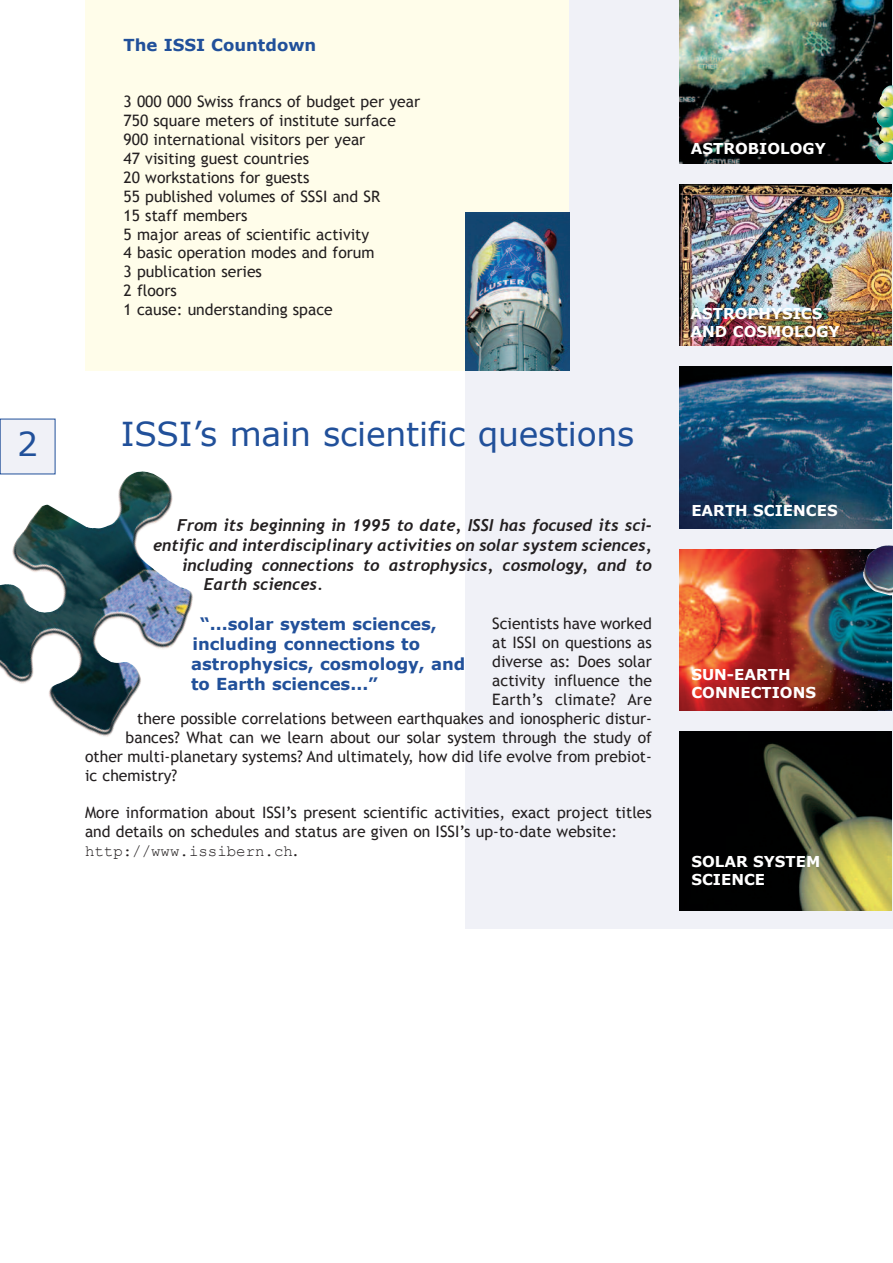
<style>
.page{position:relative;width:893px;height:1263px;background:#fff}
.page>*{position:absolute;margin:0;border:0;box-sizing:border-box;transform-origin:0 0}
.t1{font:33px "Verdana";letter-spacing:-.005em;color:#21509a}
.t2{font:italic 700 16.5px "Trebuchet";color:#231f20}
.t3{font:700 16.5px/19.8px "Verdana";color:#21509a}
.t4{font:15.75px/18.9px "Trebuchet MS";color:#231f20}
.t5{font:15.75px "Trebuchet MS";letter-spacing:.02em;color:#231f20}
.t6{font:700 15px/18px "Verdana";color:#fff}
.s1{font-family:"Courier New"}
</style>
<div class="page">
<div style="left:465px;top:0;width:428px;height:928px;background:#f0f1f7"></div>
<img style="left:679px;top:0;width:213px;height:164px">
<img style="left:679px;top:184px;width:213px;height:162px">
<img style="left:679px;top:367px;width:213px;height:161px">
<img style="left:679px;top:549px;width:213px;height:162px">
<img style="left:679px;top:731px;width:213px;height:179px">
<div style="left:85px;top:0;width:484px;height:371px;background:#fffdea"></div>
<img style="left:465px;top:212px;width:104px;height:159px">
<div style="left:0;top:419px;width:55px;height:55px;background:#f0f1f7"></div>
<img style="left:12px;top:471px;width:181px;height:266px">
<p class="t3" style="left:124px;top:34px;width:194px">The ISSI Countdown</p>
<p class="t4" style="left:124px;top:92px;width:298px">3 000 000 Swiss francs of budget per year<br>750 square meters of institute surface<br>900 international visitors per year<br>47 visiting guest countries<br>20 workstations for guests<br>55 published volumes of SSSI and SR<br>15 staff members<br>5 major areas of scientific activity<br>4 basic operation modes and forum<br>3 publication series<br>2 floors<br>1 cause: understanding space</p>
<p class="t1" style="left:17px;top:423px;width:22px">2</p>
<p class="t1" style="left:121px;top:412px;width:515px">ISSI’s main scientific questions</p>
<p class="t2" style="left:177px;top:515px;width:476px">From its beginning in 1995 to date, ISSI has focused its sci-</p>
<p class="t2" style="left:153px;top:535px;width:500px">entific and interdisciplinary activities on solar system sciences,</p>
<p class="t2" style="left:182px;top:555px;width:471px">including connections to astrophysics, cosmology, and to</p>
<p class="t2" style="left:204px;top:575px;width:121px">Earth sciences.</p>
<p class="t4" style="left:492px;top:614px;width:161px">Scientists have worked</p>
<p class="t4" style="left:492px;top:633px;width:161px">at ISSI on questions as</p>
<p class="t4" style="left:492px;top:652px;width:161px">diverse as: Does solar</p>
<p class="t4" style="left:492px;top:671px;width:161px">activity influence the</p>
<p class="t5" style="left:492px;top:690px;width:161px">Earth’s climate? Are</p>
<p class="t4" style="left:137px;top:709px;width:516px">there possible correlations between earthquakes and ionospheric distur-</p>
<p class="t4" style="left:126px;top:728px;width:528px">bances? What can we learn about our solar system through the study of</p>
<p class="t4" style="left:85px;top:747px;width:568px">other multi-planetary systems? And ultimately, how did life evolve from prebiot-</p>
<p class="t4" style="left:85px;top:765px;width:94px">ic chemistry?</p>
<p class="t4" style="left:85px;top:803px;width:568px">More information about ISSI’s present scientific activities, exact project titles and details on schedules and status are given on ISSI’s up-to-date website: <span class="s1">http://www.issibern.ch</span>.</p>
<p class="t3" style="left:191px;top:614px;width:276px;text-indent:9px">“...solar system sciences, including connections to astrophysics, cosmology, and to Earth sciences...”</p>
<p class="t6" style="left:691px;top:139px;width:136px">ASTROBIOLOGY</p>
<p class="t6" style="left:690px;top:304px;width:151px">ASTROPHYSICS<br>AND COSMOLOGY</p>
<p class="t6" style="left:691px;top:501px;width:148px">EARTH SCIENCES</p>
<p class="t6" style="left:691px;top:665px;width:126px">SUN-EARTH<br>CONNECTIONS</p>
<p class="t6" style="left:691px;top:852px;width:130px">SOLAR SYSTEM<br>SCIENCE</p>
</div>
